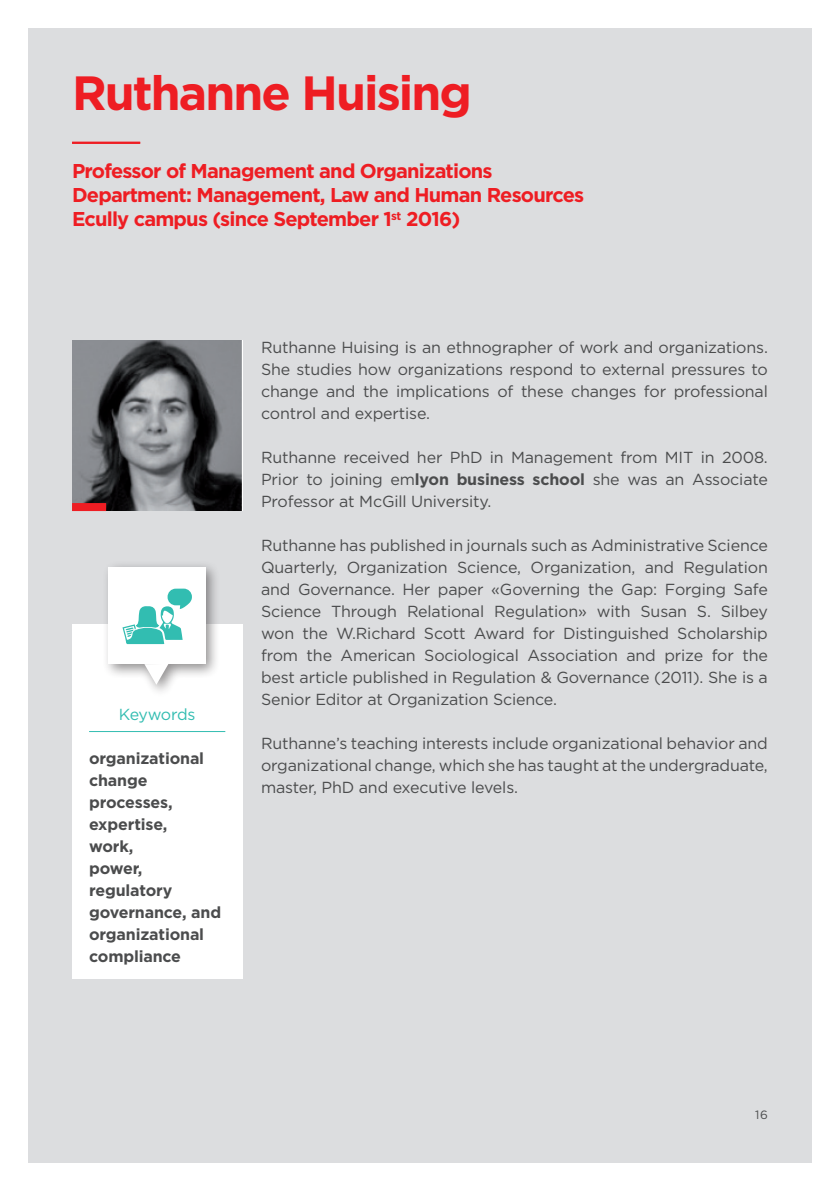
<style>
.page{position:relative;width:840px;height:1191px;background:#fff}
.page>*{position:absolute;margin:0;border:0;box-sizing:border-box;transform-origin:0 0}
.t1{font:700 48px "Gotham";letter-spacing:-.04em;color:#ee1d23}
.t2{font:700 20px/24px "Gotham";letter-spacing:-.04em;color:#ee1d23}
.t3{font:16px/22px "Gotham";letter-spacing:-.01em;color:#4b4c4d;text-align:justify}
.t4{font:700 16px/22px "Gotham";letter-spacing:-.01em;color:#4b4c4d}
.t5{font:16px "Gotham";letter-spacing:-.03em;color:#32bdb1}
.t6{font:12px "Gotham";color:#4b4c4d}
.s1{font-weight:700}
</style>
<div class="page">
<div style="left:28px;top:28px;width:783px;height:1134px;background:#dcdddf"></div>
<div style="left:72px;top:624px;width:170px;height:354px;background:#fff"></div>
<hr style="left:89px;top:731px;width:136px;height:1px;background:#32bdb1">
<img style="left:72px;top:340px;width:170px;height:170px">
<hr style="left:72px;top:142px;width:68px;height:2px;background:#ee1d23">
<div style="left:72px;top:503px;width:34px;height:8px;background:#ee1d23"></div>
<div style="left:102px;top:560px;width:118px;height:137px;background:#231f20;opacity:.5"></div>
<div style="left:109px;top:567px;width:97px;height:97px;background:#fff"></div>
<svg style="left:144px;top:664px;width:24px;height:21px"></svg>
<svg style="left:122px;top:588px;width:70px;height:56px"></svg>
<h1 class="t1" style="left:72px;top:62px;width:401px">Ruthanne Huising</h1>
<p class="t2" style="left:72px;top:159px;width:513px">Professor of Management and Organizations<br>Department: Management, Law and Human Resources<br>Ecully campus (since September 1<sup>st</sup> 2016)</p>
<p class="t5" style="left:119px;top:704px;width:78px">Keywords</p>
<p class="t4" style="left:89px;top:747px;width:133px">organizational change processes, expertise,<br>work,<br>power, regulatory governance, and organizational compliance</p>
<p class="t3" style="left:261px;top:336px;width:508px">Ruthanne Huising is an ethnographer of work and organizations.<br>She studies how organizations respond to external pressures to change and the implications of these changes for professional control and expertise.</p>
<p class="t3" style="left:261px;top:446px;width:508px">Ruthanne received her PhD in Management from MIT in 2008.<br>Prior to joining em<span class="s1">lyon business school</span> she was an Associate Professor at McGill University.</p>
<p class="t3" style="left:261px;top:534px;width:508px">Ruthanne has published in journals such as Administrative Science Quarterly, Organization Science, Organization, and Regulation and Governance. Her paper «Governing the Gap: Forging Safe Science Through Relational Regulation» with Susan S. Silbey won the W.Richard Scott Award for Distinguished Scholarship from the American Sociological Association and prize for the best article published in Regulation &amp; Governance (2011). She is a Senior Editor at Organization Science.</p>
<p class="t3" style="left:261px;top:732px;width:508px">Ruthanne’s teaching interests include organizational behavior and organizational change, which she has taught at the undergraduate, master, PhD and executive levels.</p>
<p class="t6" style="left:754px;top:1107px;width:14px">16</p>
</div>
